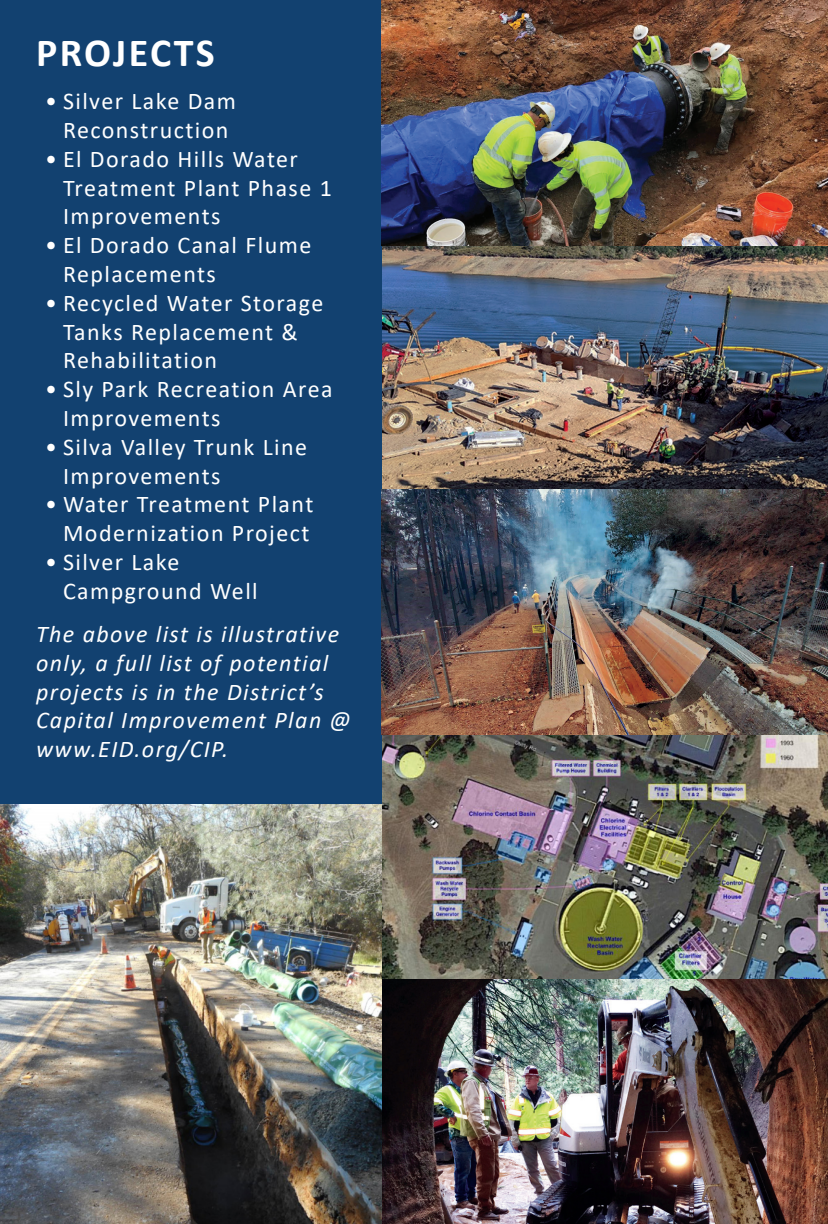
<style>
.page{position:relative;width:828px;height:1224px;background:#fff}
.page>*{position:absolute;margin:0;border:0;box-sizing:border-box;transform-origin:0 0}
.t1{font:700 40px "Calibri";letter-spacing:.055em;color:#fff}
.t2{font:24px/28.8px "Calibri";letter-spacing:.06em;color:#fff}
.t3{font:italic 24px/28.8px "Calibri";letter-spacing:.06em;color:#fff}
</style>
<div class="page">
<img style="left:382px;top:0;width:446px;height:1224px">
<div style="left:0;top:0;width:382px;height:805px;background:#124170"></div>
<img style="left:0;top:805px;width:382px;height:419px">
<p class="t1" style="left:36px;top:24px;width:180px">PROJECTS</p>
<p class="t2" style="left:45px;top:86px;width:193px;text-align:center">• Silver Lake Dam<br>Reconstruction</p>
<p class="t2" style="left:63px;top:144px;width:270px;text-indent:-18px">• El Dorado Hills Water<br>Treatment Plant Phase 1<br>Improvements</p>
<p class="t2" style="left:63px;top:230px;width:250px;text-indent:-18px">• El Dorado Canal Flume<br>Replacements</p>
<p class="t2" style="left:63px;top:288px;width:262px;text-indent:-18px">• Recycled Water Storage<br>Tanks Replacement &amp;<br>Rehabilitation</p>
<p class="t2" style="left:63px;top:374px;width:271px;text-indent:-18px">• Sly Park Recreation Area<br>Improvements</p>
<p class="t2" style="left:63px;top:432px;width:246px;text-indent:-18px">• Silva Valley Trunk Line<br>Improvements</p>
<p class="t2" style="left:45px;top:489px;width:270px;text-align:center">• Water Treatment Plant<br>Modernization Project</p>
<p class="t2" style="left:63px;top:547px;width:196px;text-indent:-18px">• Silver Lake<br>Campground Well</p>
<p class="t3" style="left:36px;top:619px;width:317px">The above list is illustrative only, a full list of potential projects is in the District’s<br>Capital Improvement Plan @ www.EID.org/CIP.</p>
</div>
